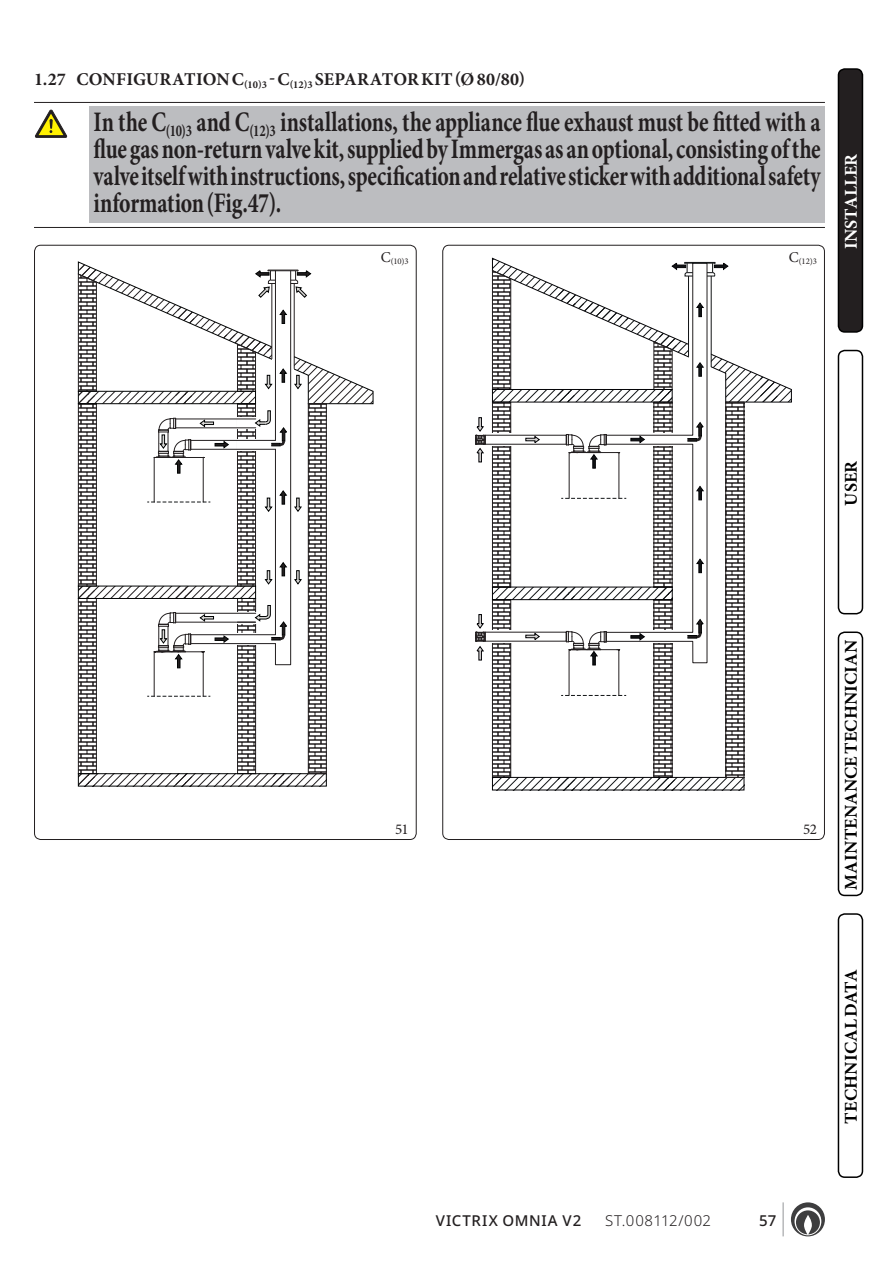
<style>
.page{position:relative;width:893px;height:1263px;background:#fff}
.page>*{position:absolute;margin:0;border:0;box-sizing:border-box;transform-origin:0 0}
.t1{font:700 28.35px/27px "Minion Pro";letter-spacing:-.01em;color:#231f20;text-align:justify;scale:.77 1}
.t2{font:700 18px "Minion Pro";letter-spacing:.01em;color:#231f20}
.t3{font:700 18px "Minion Pro";letter-spacing:.01em;color:#000}
.t4{font:700 18px "Minion Pro";color:#fff}
.t5{font:500 15px "Noto Sans";letter-spacing:.055em;color:#231f20}
.t6{font:300 15px "Noto Sans";letter-spacing:.03em;color:#231f20}
.t7{font:15px "Minion Pro";color:#231f20}
.t8{font:8.7px "Minion Pro";color:#231f20}
</style>
<div class="page">
<hr style="left:783px;top:1202px;width:1px;height:34px;background:#939598">
<svg style="left:791px;top:1202px;width:34px;height:34px"></svg>
<div style="left:838px;top:69px;width:24px;height:263px;background:#231f20;border-radius:6px"></div>
<div style="left:838px;top:68px;width:25px;height:265px;border:2px solid #000;border-radius:6px"></div>
<div style="left:838px;top:350px;width:25px;height:264px;border:2px solid #000;border-radius:6px"></div>
<div style="left:838px;top:631px;width:25px;height:265px;border:2px solid #000;border-radius:6px"></div>
<div style="left:838px;top:913px;width:25px;height:265px;border:2px solid #000;border-radius:6px"></div>
<hr style="left:34px;top:102px;width:791px;height:1px;background:#231f20">
<hr style="left:34px;top:227px;width:791px;height:1px;background:#231f20">
<svg style="left:35px;top:110px;width:32px;height:28px"></svg>
<div style="left:89px;top:107px;width:736px;height:116px;background:#bcbdc0"></div>
<svg style="left:239px;top:668px;width:15px;height:104px"></svg>
<div style="left:237px;top:598px;width:19px;height:176px;border:1px solid #231f20"></div>
<svg style="left:80px;top:668px;width:15px;height:104px;fill:#595657"></svg>
<div style="left:78px;top:598px;width:19px;height:176px;border:1px solid #231f20"></div>
<svg style="left:80px;top:775px;width:245px;height:9px"></svg>
<div style="left:78px;top:773px;width:249px;height:13px;border:1px solid #020404"></div>
<svg style="left:310px;top:668px;width:15px;height:104px;fill:#595657"></svg>
<div style="left:308px;top:403px;width:19px;height:371px;border:1px solid #231f20"></div>
<svg style="left:78px;top:261px;width:296px;height:407px"></svg>
<hr style="left:203px;top:652px;width:1px;height:44px;background:#231f20">
<hr style="left:154px;top:652px;width:1px;height:44px;background:#231f20">
<svg style="left:147px;top:696px;width:63px;height:1px"></svg>
<svg style="left:656px;top:666px;width:14px;height:110px;fill:#595657"></svg>
<div style="left:654px;top:599px;width:18px;height:179px;border:1px solid #231f20"></div>
<svg style="left:494px;top:666px;width:15px;height:110px;fill:#595657"></svg>
<div style="left:492px;top:599px;width:19px;height:179px;border:1px solid #231f20"></div>
<svg style="left:494px;top:779px;width:248px;height:9px"></svg>
<div style="left:492px;top:777px;width:252px;height:13px;border:1px solid #030306"></div>
<svg style="left:727px;top:666px;width:15px;height:110px;fill:#595657"></svg>
<div style="left:725px;top:402px;width:19px;height:376px;border:1px solid #231f20"></div>
<svg style="left:475px;top:417px;width:11px;height:45px"></svg>
<svg style="left:475px;top:614px;width:11px;height:47px"></svg>
<div style="left:485px;top:435px;width:82px;height:9px;border:1px solid #231f20"></div>
<div style="left:485px;top:632px;width:81px;height:9px;border:1px solid #231f20"></div>
<hr style="left:618px;top:650px;width:1px;height:45px;background:#231f20">
<hr style="left:569px;top:650px;width:1px;height:45px;background:#231f20">
<svg style="left:561px;top:695px;width:65px;height:1px"></svg>
<svg style="left:492px;top:258px;width:300px;height:408px"></svg>
<p class="t2" style="left:34px;top:67px;width:492px">1.27 CONFIGURATION C<sub>(10)3</sub> - C<sub>(12)3</sub> SEPARATOR KIT (Ø 80/80)</p>
<p class="t1" style="left:94px;top:108px;width:946px">In the C<sub>(10)3</sub> and C<sub>(12)3</sub> installations, the appliance flue exhaust must be fitted with a flue gas non-return valve kit, supplied by Immergas as an optional, consisting of the valve itself with instructions, specification and relative sticker with additional safety information (Fig.47).</p>
<p class="t8" style="left:381px;top:256px;width:30px"><sup>C</sup>(10)3</p>
<p class="t8" style="left:789px;top:256px;width:30px"><sup>C</sup>(12)3</p>
<p class="t4" style="left:838px;top:249px;width:97px;rotate:-90deg">Installer</p>
<p class="t3" style="left:838px;top:506px;width:46px;rotate:-90deg">User</p>
<p class="t7" style="left:395px;top:819px;width:15px">51</p>
<p class="t7" style="left:803px;top:819px;width:15px">52</p>
<p class="t3" style="left:838px;top:890px;width:251px;rotate:-90deg">Maintenancetechnician</p>
<p class="t3" style="left:838px;top:1123px;width:155px;rotate:-90deg">Technical Data</p>
<p class="t5" style="left:436px;top:1210px;width:147px">VICTRIX OMNIA V2</p>
<p class="t6" style="left:605px;top:1212px;width:107px">ST.008112/002</p>
<p class="t5" style="left:759px;top:1210px;width:19px">57</p>
</div>
